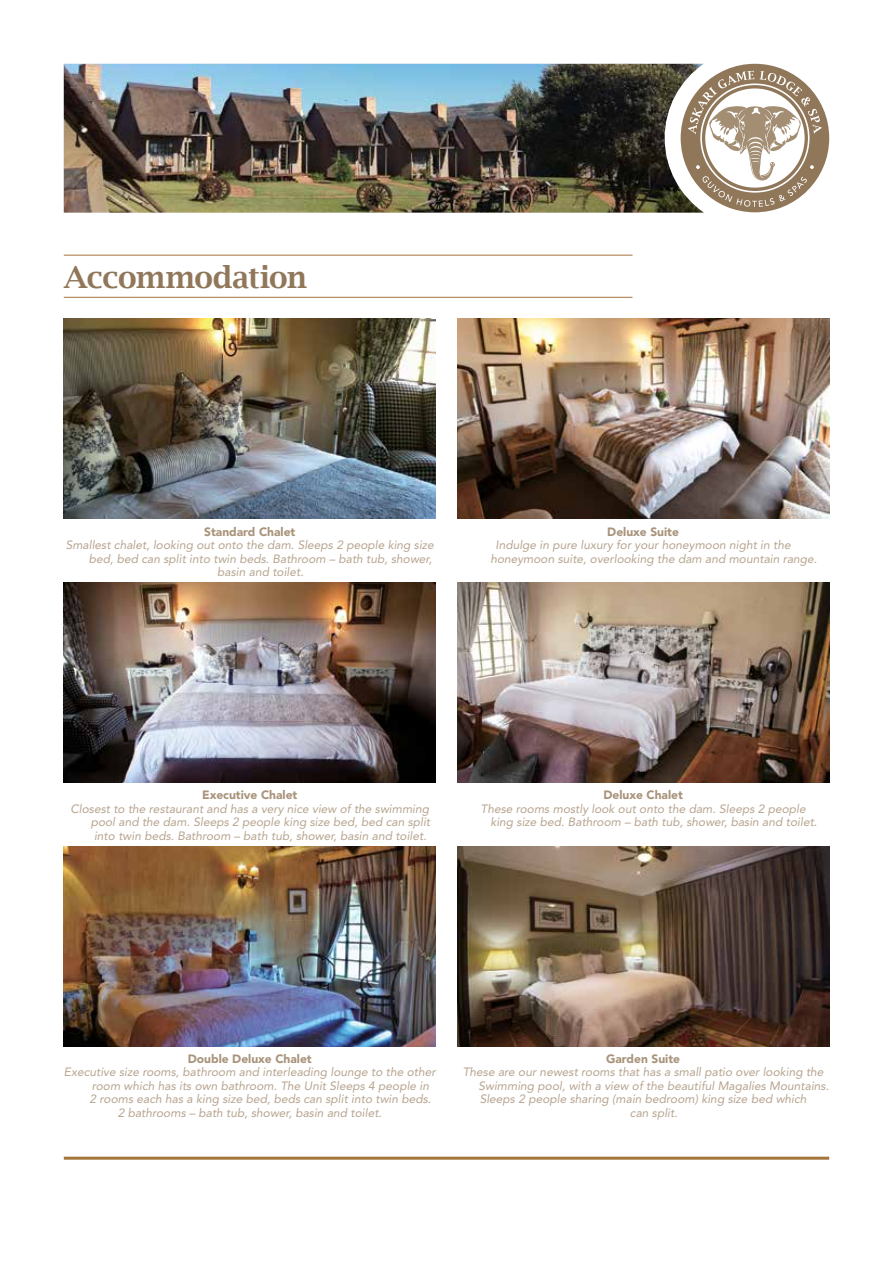
<style>
.page{position:relative;width:893px;height:1263px;background:#fff}
.page>*{position:absolute;margin:0;border:0;box-sizing:border-box;transform-origin:0 0}
.t1{font:600 30px "Lucida Bright";letter-spacing:-.015em;color:#91775a}
.t2{font:italic 12px/13.5px "Avenir LT Std";color:#b7a48f}
.t3{font:900 12px "Avenir LT Std";color:#a8937a}
</style>
<div class="page">
<img style="left:64px;top:64px;width:640px;height:149px">
<div style="left:681px;top:64px;width:148px;height:148px;background:#91775a;border-radius:50%"></div>
<svg style="left:688px;top:71px;width:134px;height:136px"></svg>
<hr style="left:64px;top:1157px;width:765px;height:3px;background:#a3743b">
<img style="left:64px;top:319px;width:372px;height:200px">
<img style="left:64px;top:583px;width:372px;height:199px">
<img style="left:64px;top:846px;width:372px;height:200px">
<img style="left:457px;top:319px;width:372px;height:200px">
<img style="left:457px;top:583px;width:372px;height:199px">
<img style="left:457px;top:846px;width:372px;height:200px">
<hr style="left:64px;top:255px;width:568px;height:1px;background:#a3743b">
<hr style="left:64px;top:297px;width:568px;height:1px;background:#a3743b">
<h1 class="t1" style="left:64px;top:260px;width:245px">Accommodation</h1>
<p class="t3" style="left:204px;top:524px;width:93px">Standard Chalet</p>
<p class="t2" style="left:66px;top:538px;width:370px">Smallest chalet, looking out onto the dam. Sleeps 2 people king size</p>
<p class="t2" style="left:89px;top:552px;width:345px">bed, bed can split into twin beds. Bathroom – bath tub, shower,</p>
<p class="t2" style="left:217px;top:565px;width:88px">basin and toilet.</p>
<p class="t3" style="left:607px;top:524px;width:73px">Deluxe Suite</p>
<p class="t2" style="left:490px;top:538px;width:328px;text-indent:5px">Indulge in pure luxury for your honeymoon night in the honeymoon suite, overlooking the dam and mountain range.</p>
<p class="t3" style="left:202px;top:788px;width:97px">Executive Chalet</p>
<p class="t2" style="left:91px;top:802px;width:341px;text-align:justify;text-indent:-20px">Closest to the restaurant and has a very nice view of the swimming pool and the dam. Sleeps 2 people king size bed, bed can split into twin beds. Bathroom – bath tub, shower, basin and toilet.</p>
<p class="t3" style="left:603px;top:788px;width:81px">Deluxe Chalet</p>
<p class="t2" style="left:490px;top:802px;width:328px;text-indent:-10px">These rooms mostly look out onto the dam. Sleeps 2 people king size bed. Bathroom – bath tub, shower, basin and toilet.</p>
<p class="t3" style="left:188px;top:1051px;width:125px">Double Deluxe Chalet</p>
<p class="t2" style="left:64px;top:1065px;width:373px">Executive size rooms, bathroom and interleading lounge to the other</p>
<p class="t2" style="left:92px;top:1079px;width:339px">room which has its own bathroom. The Unit Sleeps 4 people in</p>
<p class="t2" style="left:90px;top:1092px;width:343px">2 rooms each has a king size bed, beds can split into twin beds.</p>
<p class="t2" style="left:118px;top:1106px;width:266px">2 bathrooms – bath tub, shower, basin and toilet.</p>
<p class="t3" style="left:606px;top:1051px;width:76px">Garden Suite</p>
<p class="t2" style="left:463px;top:1065px;width:362px">These are our newest rooms that has a small patio over looking the</p>
<p class="t2" style="left:478px;top:1079px;width:352px">Swimming pool, with a view of the beautiful Magalies Mountains.</p>
<p class="t2" style="left:480px;top:1092px;width:328px">Sleeps 2 people sharing (main bedroom) king size bed which</p>
<p class="t2" style="left:630px;top:1106px;width:49px">can split.</p>
</div>
